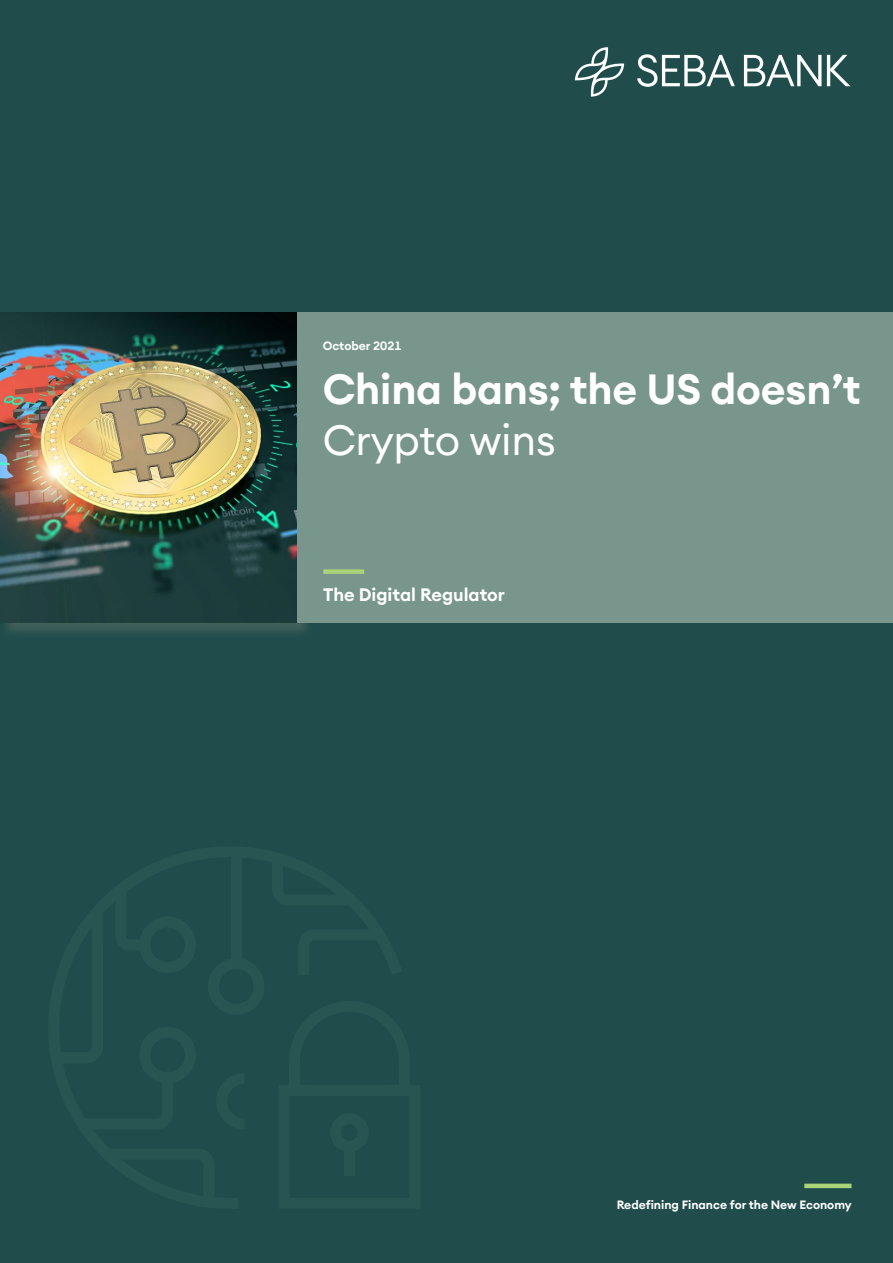
<style>
.page{position:relative;width:893px;height:1263px;background:#204d4c}
.page>*{position:absolute;margin:0;border:0;box-sizing:border-box;transform-origin:0 0}
.t1{font:600 42px "Seba Euclid";letter-spacing:-.005em;color:#fff}
.t2{font:42px "Seba Euclid";letter-spacing:-.005em;color:#fff}
.t3{font:600 18px "Seba Euclid";color:#fff}
.t4{font:600 12px "Seba Euclid";color:#fff}
</style>
<div class="page">
<div style="left:0;top:312px;width:314px;height:327px;background:#657466;opacity:.5"></div>
<img style="left:0;top:312px;width:297px;height:310px">
<div style="left:298px;top:312px;width:595px;height:327px;background:#204d4c"></div>
<div style="left:298px;top:312px;width:595px;height:310px;background:#78968c"></div>
<hr style="left:804px;top:1184px;width:47px;height:4px;background:#a9d377">
<div style="left:323px;top:569px;width:41px;height:5px;background:#a9d377"></div>
<svg style="left:575px;top:47px;width:49px;height:50px"></svg>
<svg style="left:637px;top:54px;width:98px;height:33px"></svg>
<svg style="left:744px;top:55px;width:77px;height:31px"></svg>
<svg style="left:827px;top:55px;width:23px;height:31px"></svg>
<div style="left:231px;top:852px;width:11px;height:116px;background:#285452"></div>
<div style="left:344px;top:1146px;width:11px;height:29px;background:#285452"></div>
<p class="t4" style="left:323px;top:337px;width:80px">October 2021</p>
<h1 class="t1" style="left:323px;top:362px;width:539px">China bans; the US doesn’t</h1>
<h1 class="t2" style="left:323px;top:413px;width:234px">Crypto wins</h1>
<h2 class="t3" style="left:323px;top:583px;width:183px">The Digital Regulator</h2>
<p class="t4" style="left:617px;top:1197px;width:237px">Redefining Finance for the New Economy</p>
</div>
